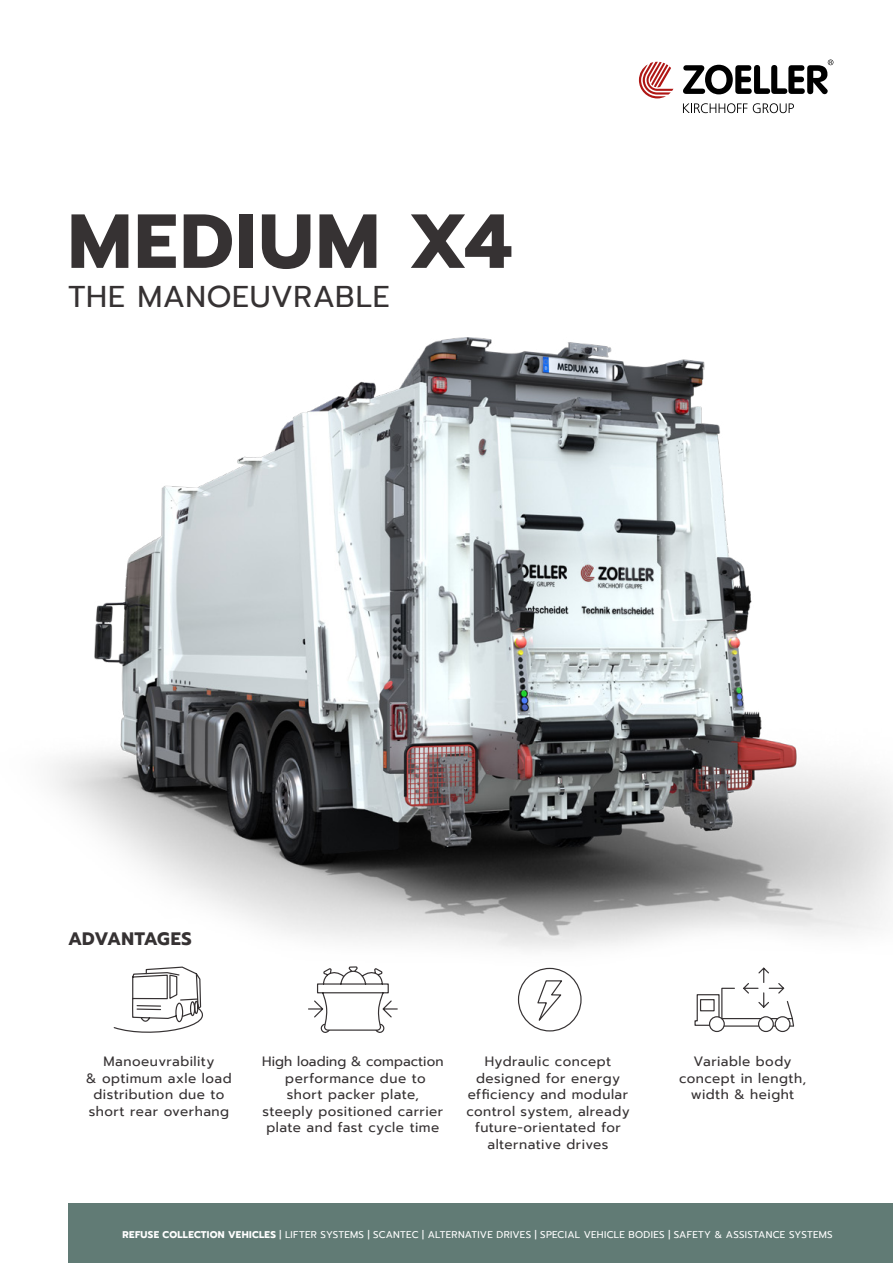
<style>
.page{position:relative;width:893px;height:1263px;background:#fff}
.page>*{position:absolute;margin:0;border:0;box-sizing:border-box;transform-origin:0 0}
.t1{font:700 76.5px "Prompt";letter-spacing:.035em;color:#363233}
.t2{font:30px "Prompt";letter-spacing:.015em;color:#363233}
.t3{font:700 18px "Prompt";letter-spacing:.01em;color:#363233}
.t4{font:13.5px/16.5px "Prompt";letter-spacing:.035em;color:#363233;text-align:center}
.t5{font:9.75px "Prompt";letter-spacing:.025em;color:#fff}
.s1{font-weight:700}
</style>
<div class="page">
<svg style="left:683px;top:103px;width:64px;height:10px"></svg>
<svg style="left:753px;top:103px;width:41px;height:10px"></svg>
<svg style="left:639px;top:62px;width:34px;height:36px"></svg>
<svg style="left:683px;top:60px;width:150px;height:34px"></svg>
<div style="left:68px;top:1203px;width:825px;height:60px;background:#617b75"></div>
<svg style="left:308px;top:981px;width:90px;height:52px"></svg>
<svg style="left:694px;top:981px;width:101px;height:52px"></svg>
<svg style="left:517px;top:981px;width:65px;height:51px"></svg>
<svg style="left:113px;top:981px;width:90px;height:52px"></svg>
<img style="left:52px;top:337px;width:841px;height:644px">
<h1 class="t1" style="left:68px;top:184px;width:445px">MEDIUM X4</h1>
<h2 class="t2" style="left:68px;top:275px;width:323px">THE MANOEUVRABLE</h2>
<h3 class="t3" style="left:68px;top:925px;width:125px">ADVANTAGES</h3>
<p class="t4" style="left:86px;top:1053px;width:147px">Manoeuvrability<br>&amp; optimum axle load distribution due to short rear overhang</p>
<p class="t4" style="left:262px;top:1053px;width:183px">High loading &amp; compaction performance due to<br>short packer plate, steeply positioned carrier plate and fast cycle time</p>
<p class="t4" style="left:466px;top:1053px;width:165px">Hydraulic concept designed for energy efficiency and modular control system, already future-orientated for alternative drives</p>
<p class="t4" style="left:679px;top:1053px;width:129px">Variable body concept in length, width &amp; height</p>
<p class="t5" style="left:122px;top:1228px;width:712px"><span class="s1">REFUSE COLLECTION VEHICLES</span> | LIFTER SYSTEMS | SCANTEC | ALTERNATIVE DRIVES | SPECIAL VEHICLE BODIES | SAFETY &amp; ASSISTANCE SYSTEMS</p>
</div>
